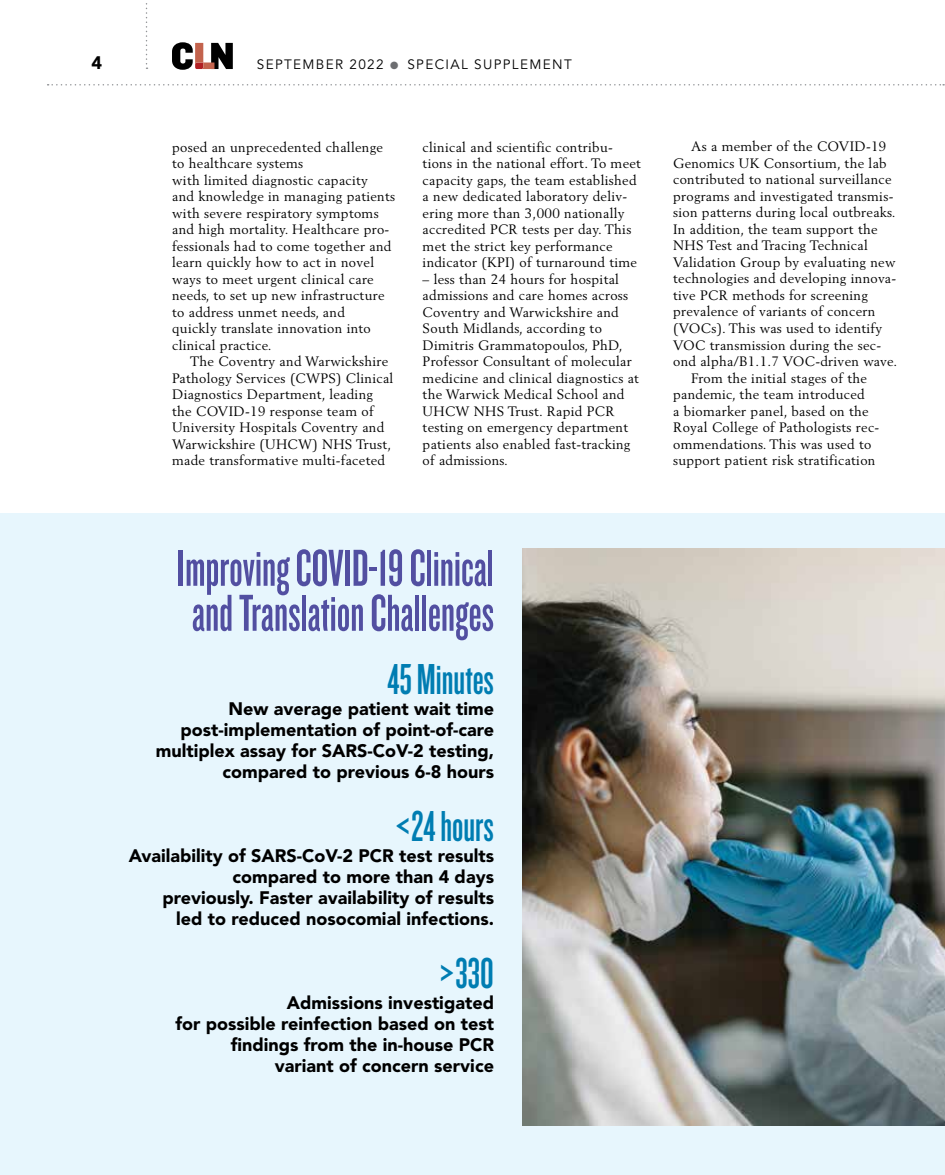
<style>
.page{position:relative;width:945px;height:1175px;background:#fff}
.page>*{position:absolute;margin:0;border:0;box-sizing:border-box;transform-origin:0 0}
.t1{font:54px/45px "Knockout HTF47 Bantamweight";color:#524fa1}
.t2{font:45px "Knockout HTF47 Bantamweight";color:#007db2}
.t3{font:900 18px/21px "Avenir LT Std";color:#000;text-align:right}
.t4{font:13.5px/16.5px "Berling LT Std";letter-spacing:.025em;color:#000}
.t5{font:13.5px "Avenir LT Std";letter-spacing:.1em;color:#000}
.s1{color:#6d6e71}
</style>
<div class="page">
<svg style="left:172px;top:42px;width:61px;height:28px"></svg>
<svg style="left:146px;top:3px;width:2px;height:66px"></svg>
<svg style="left:48px;top:84px;width:896px;height:2px"></svg>
<div style="left:0;top:513px;width:945px;height:661px;background:#e7f6fd"></div>
<img style="left:522px;top:549px;width:423px;height:576px">
<h3 class="t3" style="left:91px;top:52px;width:12px">4</h3>
<p class="t5" style="left:257px;top:57px;width:316px">SEPTEMBER 2022 <span class="s1">●</span> SPECIAL SUPPLEMENT</p>
<p class="t4" style="left:172px;top:138px;width:225px">posed an unprecedented challenge to healthcare systems<br>with limited diagnostic capacity<br>and knowledge in managing patients with severe respiratory symptoms and high mortality. Healthcare pro&shy;fessionals had to come together and learn quickly how to act in novel ways to meet urgent clinical care needs, to set up new infrastructure to address unmet needs, and<br>quickly translate innovation into clinical practice.</p>
<p class="t4" style="left:172px;top:353px;width:223px;text-indent:18px">The Coventry and Warwickshire Pathology Services (CWPS) Clinical Diagnostics Department, leading the COVID-19 response team of University Hospitals Coventry and Warwickshire (UHCW) NHS Trust, made transformative multi-faceted</p>
<p class="t4" style="left:423px;top:138px;width:220px">clinical and scientific contribu&shy;tions in the national effort. To meet capacity gaps, the team established a new dedicated laboratory deliv&shy;ering more than 3,000 nationally accredited PCR tests per day. This met the strict key performance indicator (KPI) of turnaround time</p>
<p class="t4" style="left:423px;top:270px;width:218px">– less than 24 hours for hospital admissions and care homes across<br>Coventry and Warwickshire and<br>South Midlands, according to<br>Dimitris Grammatopoulos, PhD,<br>Professor Consultant of molecular medicine and clinical diagnostics at the Warwick Medical School and<br>UHCW NHS Trust. Rapid PCR testing on emergency department patients also enabled fast-tracking of admissions.</p>
<p class="t4" style="left:691px;top:138px;width:197px">As a member of the COVID-19</p>
<p class="t4" style="left:673px;top:155px;width:215px">Genomics UK Consortium, the lab</p>
<p class="t4" style="left:673px;top:171px;width:220px">contributed to national surveillance</p>
<p class="t4" style="left:673px;top:188px;width:222px">programs and investigated transmis-</p>
<p class="t4" style="left:673px;top:204px;width:224px">sion patterns during local outbreaks.</p>
<p class="t4" style="left:673px;top:221px;width:206px">In addition, the team support the</p>
<p class="t4" style="left:673px;top:237px;width:196px">NHS Test and Tracing Technical</p>
<p class="t4" style="left:673px;top:254px;width:224px">Validation Group by evaluating new</p>
<p class="t4" style="left:673px;top:270px;width:225px">technologies and developing innova-</p>
<p class="t4" style="left:673px;top:287px;width:196px">tive PCR methods for screening</p>
<p class="t4" style="left:673px;top:303px;width:204px">prevalence of variants of concern</p>
<p class="t4" style="left:673px;top:320px;width:211px">(VOCs). This was used to identify</p>
<p class="t4" style="left:673px;top:336px;width:210px">VOC transmission during the sec-</p>
<p class="t4" style="left:673px;top:353px;width:226px">ond alpha/B1.1.7 VOC-driven wave.</p>
<p class="t4" style="left:691px;top:369px;width:177px">From the initial stages of the</p>
<p class="t4" style="left:673px;top:386px;width:193px">pandemic, the team introduced</p>
<p class="t4" style="left:673px;top:402px;width:197px">a biomarker panel, based on the</p>
<p class="t4" style="left:673px;top:419px;width:208px">Royal College of Pathologists rec-</p>
<p class="t4" style="left:673px;top:435px;width:200px">ommendations. This was used to</p>
<p class="t4" style="left:673px;top:452px;width:204px">support patient risk stratification</p>
<h1 class="t1" style="left:177px;top:546px;width:319px">Improving COVID-19 Clinical and Translation Challenges</h1>
<h2 class="t2" style="left:387px;top:656px;width:108px">45 Minutes</h2>
<h3 class="t3" style="left:156px;top:698px;width:340px">New average patient wait time post-implementation of point-of-care multiplex assay for SARS-CoV-2 testing, compared to previous 6-8 hours</h3>
<h2 class="t2" style="left:394px;top:803px;width:101px">&lt;24 hours</h2>
<h3 class="t3" style="left:129px;top:845px;width:367px">Availability of SARS-CoV-2 PCR test results compared to more than 4 days<br>previously. Faster availability of results<br>led to reduced nosocomial infections.</h3>
<h2 class="t2" style="left:438px;top:950px;width:57px">&gt;330</h2>
<h3 class="t3" style="left:175px;top:992px;width:320px">Admissions investigated<br>for possible reinfection based on test findings from the in-house PCR variant of concern service</h3>
</div>
